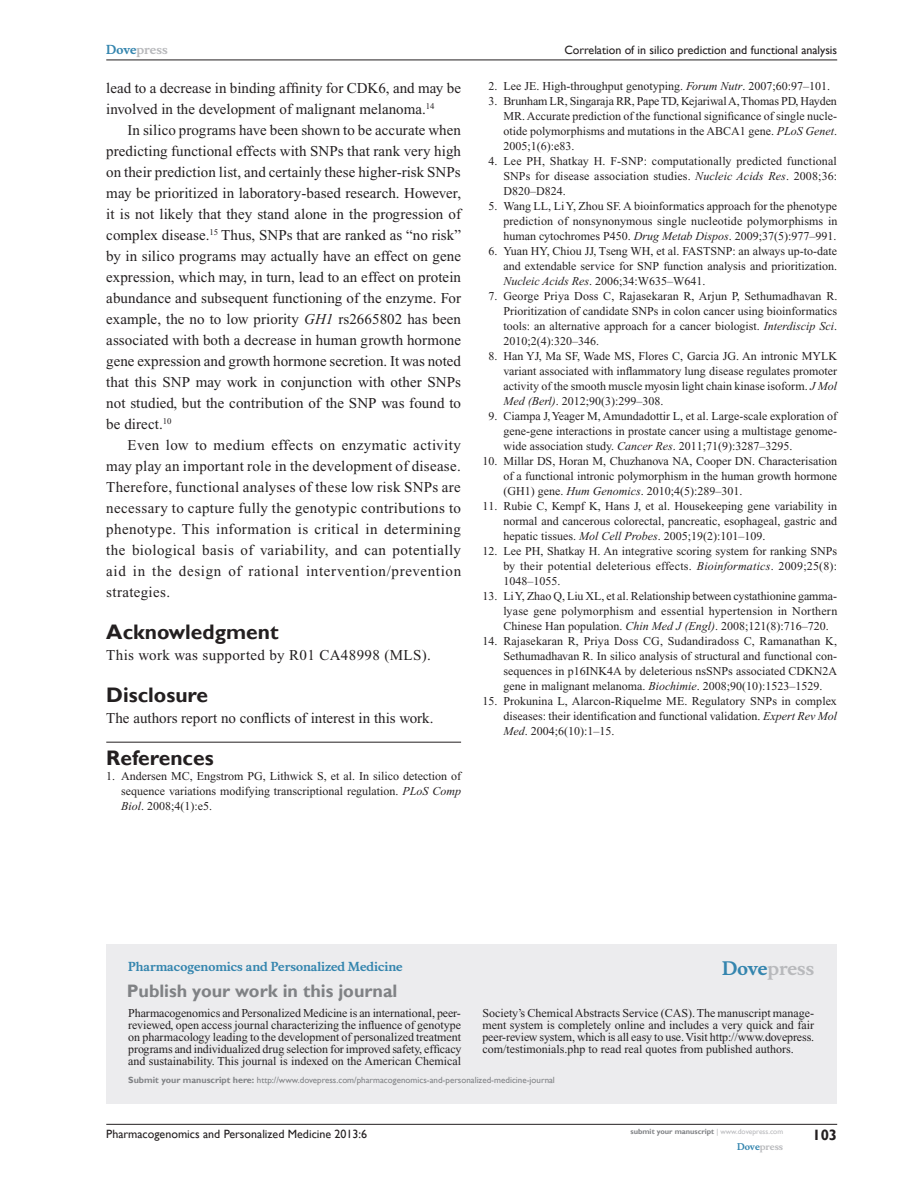
<style>
.page{position:relative;width:918px;height:1188px;background:#fff}
.page>*{position:absolute;margin:0;border:0;box-sizing:border-box;transform-origin:0 0}
.RefH{font:700 21px "Gill Sans";color:#231f20}
.PromBx-H1{font:700 18px "Gill Sans";color:#808285}
.PromBx-Brand{font:700 18px "Musee";color:#b8b9bc}
.Tx{font:15px/21px "Times New Roman";letter-spacing:.005em;color:#231f20;text-align:justify}
.TxF{font:15px "Times New Roman";color:#231f20}
.TxF-2{font:15px "Times New Roman";letter-spacing:.025em;color:#231f20}
.t1{font:700 15px "Gill Sans";color:#231f20}
.RefNL2{font:12px/15px "Times New Roman";color:#231f20;text-align:justify}
.PromBx-Tx{font:12px/12px "Times New Roman";color:#231f20;text-align:justify}
.RefNL1{font:12px/15px "Times New Roman";color:#231f20;text-align:justify}
.t2{font:12px "Gill Sans";color:#231f20}
.PromBx-JrnlName{font:700 12px "Musee";color:#3485ae}
.t3{font:700 12px "Musee";color:#b8b9bc}
.PromBx-SubmitMssWebA{font:9px "Gill Sans";color:#808285}
.t4{font:700 9px "Musee";color:#b8b9bc}
.t5{font:700 7.5px "Gill Sans";color:#808285}
.s1{color:#3485ae}
.s2{font-style:italic}
.s3{font-weight:700}
.s4{font-weight:400;color:#b8b9bc}
</style>
<div class="page">
<div style="left:106px;top:944px;width:731px;height:159px;background:#ececee"></div>
<hr style="left:106px;top:1124px;width:731px;height:1px;background:#231f20">
<hr style="left:106px;top:60px;width:731px;height:1px;background:#231f20">
<hr style="left:106px;top:742px;width:355px;height:1px;background:#231f20">
<p class="t3" style="left:106px;top:43px;width:63px"><span class="s1">Dove</span>press</p>
<p class="Tx" style="left:106px;top:77px;width:356px">lead to a decrease in binding affinity for CDK6, and may be involved in the development of malignant melanoma.<sup>14</sup></p>
<p class="Tx" style="left:106px;top:119px;width:356px;text-indent:21px">In silico programs have been shown to be accurate when predicting functional effects with SNPs that rank very high on their prediction list, and certainly these higher-risk SNPs may be prioritized in laboratory-based research. However, it is not likely that they stand alone in the progression of complex disease.<sup>15</sup> Thus, SNPs that are ranked as “no risk” by in silico programs may actually have an effect on gene expression, which may, in turn, lead to an effect on protein abundance and subsequent functioning of the enzyme. For example, the no to low priority <span class="s2">GH1</span> rs2665802 has been associated with both a decrease in human growth hormone gene expression and growth hormone secretion. It was noted that this SNP may work in conjunction with other SNPs not studied, but the contribution of the SNP was found to be direct.<sup>10</sup></p>
<p class="Tx" style="left:106px;top:434px;width:356px;text-indent:21px">Even low to medium effects on enzymatic activity may play an important role in the development of disease.<br>Therefore, functional analyses of these low risk SNPs are necessary to capture fully the genotypic contributions to phenotype. This information is critical in determining the biological basis of variability, and can potentially aid in the design of rational intervention/prevention strategies.</p>
<h1 class="RefH" style="left:106px;top:619px;width:174px">Acknowledgment</h1>
<p class="TxF-2" style="left:106px;top:646px;width:326px">This work was supported by R01 CA48998 (MLS).</p>
<h1 class="RefH" style="left:106px;top:682px;width:103px">Disclosure</h1>
<p class="TxF" style="left:106px;top:709px;width:329px">The authors report no conflicts of interest in this work.</p>
<p class="RefH" style="left:106px;top:745px;width:109px">References</p>
<p class="RefNL1" style="left:121px;top:769px;width:341px;text-indent:-15px">1. Andersen MC, Engstrom PG, Lithwick S, et al. In silico detection of sequence variations modifying transcriptional regulation. <span class="s2">PLoS Comp Biol</span>. 2008;4(1):e5.</p>
<p class="t2" style="left:564px;top:43px;width:274px">Correlation of in silico prediction and functional analysis</p>
<p class="RefNL2" style="left:488px;top:79px;width:343px">2. Lee JE. High-throughput genotyping. <span class="s2">Forum Nutr</span>. 2007;60:97–101.</p>
<p class="RefNL2" style="left:503px;top:94px;width:335px;text-indent:-15px">3. Brunham LR, Singaraja RR, Pape TD, Kejariwal A, Thomas PD, Hayden MR. Accurate prediction of the functional significance of single nucle&shy;otide polymorphisms and mutations in the ABCA1 gene. <span class="s2">PLoS Genet</span>.<br>2005;1(6):e83.</p>
<p class="RefNL2" style="left:503px;top:154px;width:335px;text-indent:-15px">4. Lee PH, Shatkay H. F-SNP: computationally predicted functional SNPs for disease association studies. <span class="s2">Nucleic Acids Res</span>. 2008;36:<br>D820–D824.</p>
<p class="RefNL2" style="left:503px;top:199px;width:336px;text-indent:-15px">5. Wang LL, Li Y, Zhou SF. A bioinformatics approach for the phenotype prediction of nonsynonymous single nucleotide polymorphisms in human cytochromes P450. <span class="s2">Drug Metab Dispos</span>. 2009;37(5):977–991.</p>
<p class="RefNL2" style="left:503px;top:244px;width:335px;text-indent:-15px">6. Yuan HY, Chiou JJ, Tseng WH, et al. FASTSNP: an always up-to-date and extendable service for SNP function analysis and prioritization.<br><span class="s2">Nucleic Acids Res</span>. 2006;34:W635–W641.</p>
<p class="RefNL2" style="left:503px;top:289px;width:336px;text-indent:-15px">7. George Priya Doss C, Rajasekaran R, Arjun P, Sethumadhavan R.<br>Prioritization of candidate SNPs in colon cancer using bioinformatics tools: an alternative approach for a cancer biologist. <span class="s2">Interdiscip Sci</span>.<br>2010;2(4):320–346.</p>
<p class="RefNL2" style="left:503px;top:349px;width:335px;text-indent:-15px">8. Han YJ, Ma SF, Wade MS, Flores C, Garcia JG. An intronic MYLK variant associated with inflammatory lung disease regulates promoter activity of the smooth muscle myosin light chain kinase isoform. <span class="s2">J Mol Med (Berl)</span>. 2012;90(3):299–308.</p>
<p class="RefNL2" style="left:503px;top:409px;width:335px;text-indent:-15px">9. Ciampa J, Yeager M, Amundadottir L, et al. Large-scale exploration of gene-gene interactions in prostate cancer using a multistage genome&shy;wide association study. <span class="s2">Cancer Res</span>. 2011;71(9):3287–3295.</p>
<p class="RefNL2" style="left:503px;top:454px;width:335px;text-indent:-21px">10. Millar DS, Horan M, Chuzhanova NA, Cooper DN. Characterisation of a functional intronic polymorphism in the human growth hormone (GH1) gene. <span class="s2">Hum Genomics</span>. 2010;4(5):289–301.</p>
<p class="RefNL2" style="left:503px;top:499px;width:335px;text-indent:-21px">11. Rubie C, Kempf K, Hans J, et al. Housekeeping gene variability in normal and cancerous colorectal, pancreatic, esophageal, gastric and hepatic tissues. <span class="s2">Mol Cell Probes</span>. 2005;19(2):101–109.</p>
<p class="RefNL2" style="left:503px;top:544px;width:335px;text-indent:-21px">12. Lee PH, Shatkay H. An integrative scoring system for ranking SNPs by their potential deleterious effects. <span class="s2">Bioinformatics</span>. 2009;25(8):<br>1048–1055.</p>
<p class="RefNL2" style="left:503px;top:589px;width:335px;text-indent:-21px">13. Li Y, Zhao Q, Liu XL, et al. Relationship between cystathionine gamma&shy;lyase gene polymorphism and essential hypertension in Northern Chinese Han population. <span class="s2">Chin Med J (Engl)</span>. 2008;121(8):716–720.</p>
<p class="RefNL2" style="left:503px;top:634px;width:335px;text-indent:-21px">14. Rajasekaran R, Priya Doss CG, Sudandiradoss C, Ramanathan K, Sethumadhavan R. In silico analysis of structural and functional con&shy;sequences in p16INK4A by deleterious nsSNPs associated CDKN2A gene in malignant melanoma. <span class="s2">Biochimie</span>. 2008;90(10):1523–1529.</p>
<p class="RefNL2" style="left:503px;top:694px;width:335px;text-indent:-21px">15. Prokunina L, Alarcon-Riquelme ME. Regulatory SNPs in complex diseases: their identification and functional validation. <span class="s2">Expert Rev Mol Med</span>. 2004;6(10):1–15.</p>
<p class="PromBx-JrnlName" style="left:128px;top:959px;width:276px">Pharmacogenomics and Personalized Medicine</p>
<p class="PromBx-H1" style="left:127px;top:980px;width:272px">Publish your work in this journal</p>
<p class="PromBx-Brand" style="left:722px;top:958px;width:94px"><span class="s1">Dove</span>press</p>
<p class="PromBx-Tx" style="left:128px;top:1007px;width:335px">Pharmacogenomics and Personalized Medicine is an international, peer&shy;reviewed, open access journal characterizing the influence of genotype on pharmacology leading to the development of personalized treatment programs and individualized drug selection for improved safety, efficacy and sustainability. This journal is indexed on the American Chemical</p>
<p class="PromBx-Tx" style="left:482px;top:1007px;width:333px">Society’s Chemical Abstracts Service (CAS). The manuscript manage&shy;ment system is completely online and includes a very quick and fair peer-review system, which is all easy to use. Visit http://www.dovepress. com/testimonials.php to read real quotes from published authors.</p>
<p class="PromBx-SubmitMssWebA" style="left:128px;top:1075px;width:428px"><span class="s3">Submit your manuscript here:</span> http://www.dovepress.com/pharmacogenomics-and-personalized-medicine-journal</p>
<p class="t2" style="left:106px;top:1127px;width:263px">Pharmacogenomics and Personalized Medicine 2013:6</p>
<p class="t5" style="left:631px;top:1127px;width:154px">submit your manuscript <span class="s4">| www.dovepress.com</span></p>
<p class="t4" style="left:737px;top:1141px;width:48px"><span class="s1">Dove</span>press</p>
<p class="t1" style="left:812px;top:1126px;width:26px">103</p>
</div>
